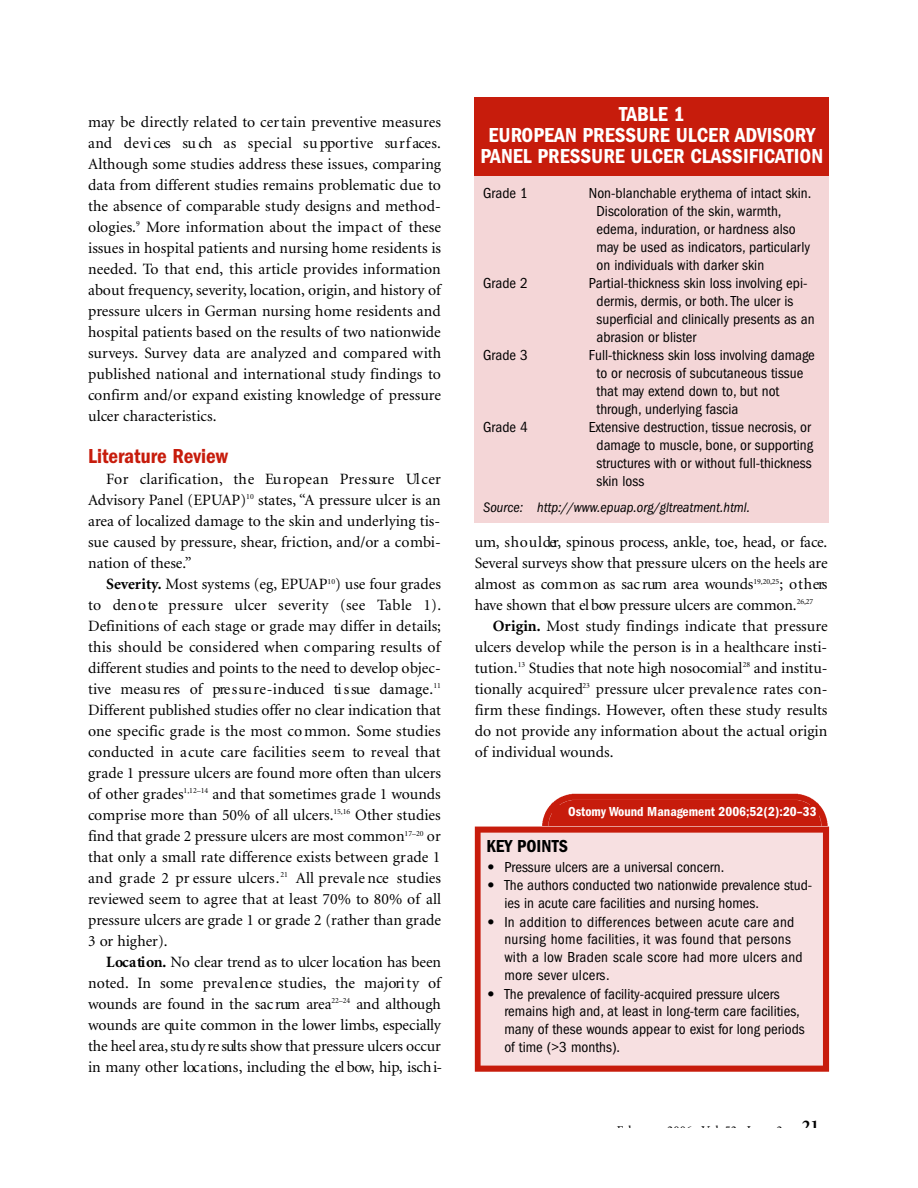
<style>
.page{position:relative;width:918px;height:1188px;background:#fff}
.page>*{position:absolute;margin:0;border:0;box-sizing:border-box;transform-origin:0 0}
.t1{font:600 condensed 21px/20.9px "Franklin Gothic";color:#fff;text-align:center}
.t2{font:600 condensed 21px "Franklin Gothic";color:#c71c0c}
.t3{font:600 condensed 18px "Franklin Gothic";color:#000}
.t4{font:15.75px/21px "Minion";color:#000;text-align:justify}
.t5{font:15.75px "Minion";letter-spacing:-.02em;color:#000}
.t6{font:condensed 15px/17.9px "Franklin Gothic";color:#000}
.t7{font:condensed 15px/17.9px "Franklin Gothic";letter-spacing:.02em;color:#000}
.t8{font:italic condensed 14.25px "Franklin Gothic";color:#000}
.t9{font:600 condensed 13.5px "Franklin Gothic";color:#fff}
.t10{font:13.5px "Minion";color:#000;scale:.96 1}
.s1{font-weight:700}
.s2{font-weight:800;font-stretch:normal}
</style>
<div class="page">
<svg style="left:542px;top:794px;width:286px;height:33px;background:#ce382a"></svg>
<svg style="left:475px;top:827px;width:354px;height:245px;background:#f3d0cf"></svg>
<div style="left:552px;top:806px;width:266px;height:16px;background:#c71c0c"></div>
<div style="left:475px;top:174px;width:354px;height:348px;background:#f4d6d7"></div>
<div style="left:475px;top:97px;width:354px;height:79px;background:#c71c0c"></div>
<p class="t4" style="left:88px;top:113px;width:354px">may be directly related to certain preventive measures and devi ces su ch as special su pportive su rf ace s .<br>Although some studies address these issues, comparing data from different studies remains problematic due to the absence of comparable study designs and method&shy;ologies.<sup>9</sup> More information about the impact of these issues in hospital patients and nursing home residents is needed. To that end, this article provides information about frequency, severity, location, origin, and history of pressure ulcers in German nursing home residents and hospital patients based on the results of two nationwide surveys. Survey data are analyzed and compared with published national and international study findings to confirm and/or expand existing knowledge of pressure ulcer characteristics.</p>
<h1 class="t2" style="left:88px;top:449px;width:141px">Literature Review</h1>
<p class="t4" style="left:88px;top:470px;width:354px;text-indent:18px">For cla rific a tion , the Eu ropean Pre s su re Ul cer Advisory Panel (EPUAP)<sup>10</sup> states, “A pressure ulcer is an area of localized damage to the skin and underlying tis&shy;sue caused by pressure, shear, friction, and/or a combi&shy;nation of these.”</p>
<p class="t4" style="left:88px;top:575px;width:355px;text-indent:18px"><span class="s1">Severity.</span> Most systems (eg, EPUAP<sup>10</sup>) use four grades to den o te pre s su re ulcer severity (see Ta ble 1).<br>Definitions of each stage or grade may differ in details; this should be considered when comparing results of different studies and points to the need to develop objec&shy;tive measu res of pre s su re - in du ced ti s sue damage .<sup>1</sup> <sup>1<br></sup>Different published studies offer no clear indication that one specific grade is the most common. Some studies conducted in acute care facilities seem to reveal that grade 1 pressure ulcers are found more often than ulcers of other grades<sup>1,12–14</sup> and that sometimes grade 1 wounds comprise more than 50% of all ulcers.<sup>15,16</sup> Other studies find that grade 2 pressure ulcers are most common<sup>17–20</sup> or that only a small rate difference exists between grade 1 and grade 2 pr essure ulcers.<sup>21</sup> All prevale nce studies reviewed seem to agree that at least 70% to 80% of all pressure ulcers are grade 1 or grade 2 (rather than grade 3 or higher).</p>
<p class="t4" style="left:88px;top:953px;width:355px;text-indent:18px"><span class="s1">L oc a ti on .</span> No clear trend as to ulcer loc a tion has been n o ted . In some preva l en ce s tu d ie s , the majori ty of wounds are found in the sac rum are a<sup>2</sup> <sup>2</sup> <sup>–</sup> <sup>2</sup> <sup>4</sup> and although wounds are qu i te com m on in the lower limbs, e s pec ia lly the heel are a , s tu dy re sults show that pre s su re ulcers occ u r in many other loc a tion s , in cluding the el bow, h ip, is ch i-</p>
<h1 class="t1" style="left:481px;top:105px;width:344px">TABLE 1<br>EUROPEAN PRESSURE ULCER ADVISORY<br>PANEL PRESSURE ULCER CLASSIFICATION</h1>
<p class="t6" style="left:483px;top:185px;width:46px">Grade 1</p>
<p class="t6" style="left:589px;top:185px;width:224px">Non-blanchable erythema of intact skin.</p>
<p class="t6" style="left:597px;top:203px;width:186px">Discoloration of the skin, warmth,</p>
<p class="t6" style="left:597px;top:221px;width:201px">edema, induration, or hardness also</p>
<p class="t6" style="left:597px;top:239px;width:215px">may be used as indicators, particularly</p>
<p class="t6" style="left:597px;top:257px;width:169px">on individuals with darker skin</p>
<p class="t6" style="left:589px;top:275px;width:220px">Partial-thickness skin loss involving epi-</p>
<p class="t6" style="left:597px;top:293px;width:198px">dermis, dermis, or both. The ulcer is</p>
<p class="t6" style="left:597px;top:311px;width:220px">superficial and clinically presents as an</p>
<p class="t6" style="left:597px;top:329px;width:101px">abrasion or blister</p>
<p class="t6" style="left:589px;top:347px;width:227px">Full-thickness skin loss involving damage</p>
<p class="t6" style="left:597px;top:365px;width:208px">to or necrosis of subcutaneous tissue</p>
<p class="t6" style="left:597px;top:383px;width:184px">that may extend down to, but not</p>
<p class="t6" style="left:597px;top:401px;width:143px">through, underlying fascia</p>
<p class="t6" style="left:589px;top:419px;width:224px">Extensive destruction, tissue necrosis, or</p>
<p class="t6" style="left:597px;top:437px;width:218px">damage to muscle, bone, or supporting</p>
<p class="t6" style="left:597px;top:455px;width:217px">structures with or without full-thickness</p>
<p class="t6" style="left:597px;top:473px;width:49px">skin loss</p>
<p class="t8" style="left:483px;top:502px;width:269px">Source: http://www.epuap.org/gltreatment.html.</p>
<p class="t6" style="left:483px;top:275px;width:46px">Grade 2</p>
<p class="t6" style="left:483px;top:347px;width:46px">Grade 3</p>
<p class="t6" style="left:483px;top:419px;width:46px">Grade 4</p>
<p class="t4" style="left:475px;top:533px;width:354px">u m , s h o u lder, spinous proce s s , a n k le , toe , h e ad , or face .</p>
<p class="t4" style="left:475px;top:554px;width:354px">Several su rveys show that pre s su re ulcers on the heels are</p>
<p class="t4" style="left:475px;top:575px;width:354px">almost as com m on as sac rum area wo u n d s<sup>1</sup> <sup>9</sup> <sup>,2</sup> <sup>0</sup> <sup>,2</sup> <sup>5</sup>; o t h ers</p>
<p class="t5" style="left:475px;top:599px;width:340px">h ave shown that el bow pre s su re ulcers are com m on .<sup>2</sup> <sup>6</sup> <sup>,2</sup> <sup>7</sup></p>
<p class="t4" style="left:493px;top:617px;width:336px"><span class="s1">Origin.</span> Most study findings indicate that pressure</p>
<p class="t4" style="left:475px;top:638px;width:354px">ulcers develop while the person is in a healthcare insti-</p>
<p class="t4" style="left:475px;top:659px;width:354px">tution.<sup>13</sup> Studies that note high nosocomial<sup>28</sup> and institu-</p>
<p class="t4" style="left:475px;top:680px;width:354px">tionally acquired<sup>23</sup> pressure ulcer prevalence rates con-</p>
<p class="t4" style="left:475px;top:701px;width:354px">firm these findings. However, often these study results</p>
<p class="t4" style="left:475px;top:722px;width:354px">do not provide any information about the actual origin</p>
<p class="t4" style="left:475px;top:743px;width:140px">of individual wounds.</p>
<p class="t9" style="left:568px;top:807px;width:250px">Ostomy Wound Management 2006;52(2):20–33</p>
<p class="t3" style="left:486px;top:840px;width:83px">KEY POINTS</p>
<p class="t6" style="left:486px;top:860px;width:240px"><span class="s2">•</span> Pressure ulcers are a universal concern.</p>
<p class="t6" style="left:504px;top:878px;width:309px;text-indent:-18px"><span class="s2">•</span> The authors conducted two nationwide prevalence stud&shy;ies in acute care facilities and nursing homes.</p>
<p class="t7" style="left:504px;top:914px;width:300px;text-indent:-18px"><span class="s2">•</span> In addition to differences between acute care and nursing home facilities, it was found that persons with a low Braden scale score had more ulcers and more sever ulcers.</p>
<p class="t6" style="left:504px;top:986px;width:302px;text-indent:-18px"><span class="s2">•</span> The prevalence of facility-acquired pressure ulcers remains high and, at least in long-term care facilities, many of these wounds appear to exist for long periods of time (&gt;3 months).</p>
<p class="t10" style="left:617px;top:1125px;width:213px">February 2006 Vol. 52 Issue 2 <sup>21</sup></p>
</div>
